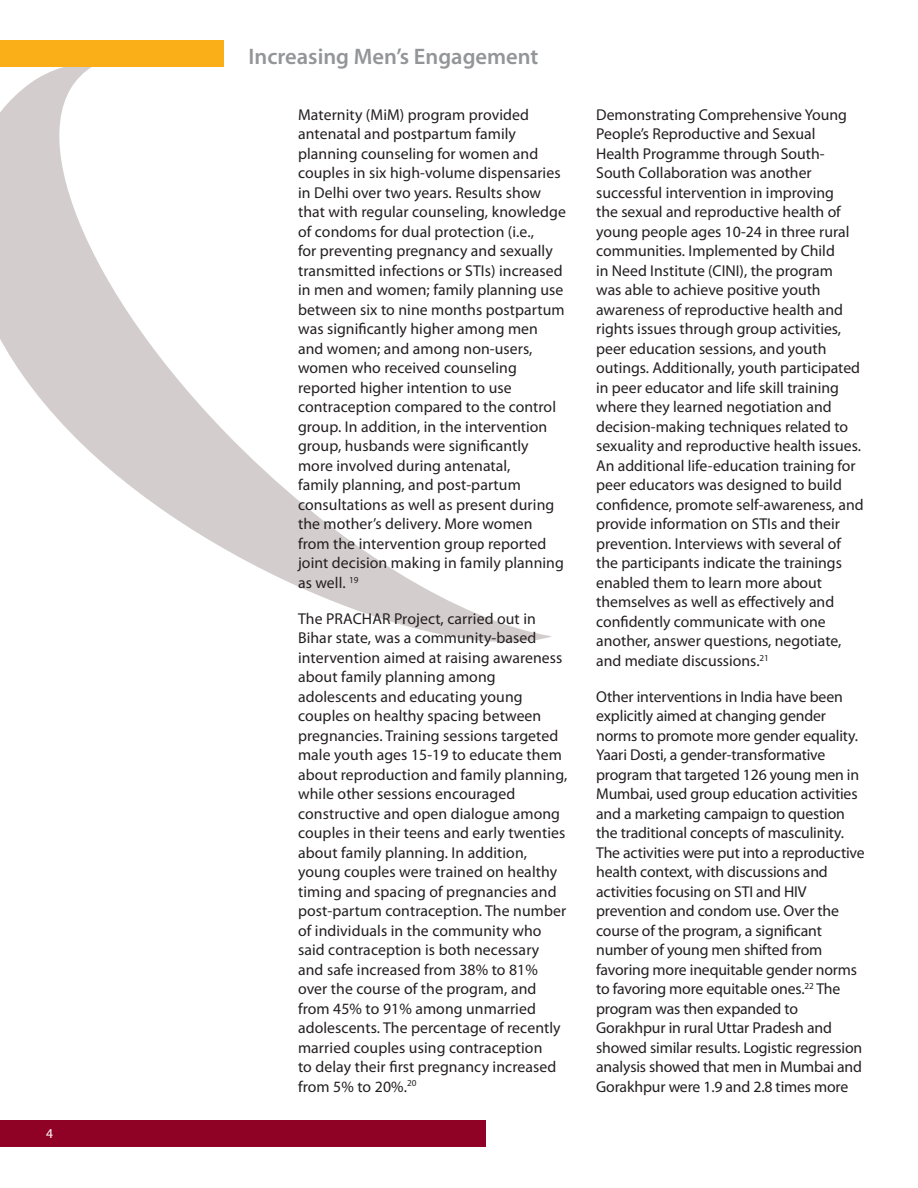
<style>
.page{position:relative;width:918px;height:1188px;background:#fff}
.page>*{position:absolute;margin:0;border:0;box-sizing:border-box;transform-origin:0 0}
.head_-_main_secondar{font:600 22.5px "Myriad Pro";color:#939598}
.body{font:15.75px/19.5px "Myriad Pro";color:#231f20}
.bullet{font:13.5px "Myriad Pro";color:#fff}
</style>
<div class="page">
<svg style="left:0;top:67px;width:552px;height:575px"></svg>
<div style="left:0;top:40px;width:224px;height:27px;background:#faaf18"></div>
<div style="left:0;top:1120px;width:486px;height:27px;background:#900126"></div>
<p class="bullet" style="left:46px;top:1125px;width:8px">4</p>
<p class="head_-_main_secondar" style="left:248px;top:42px;width:292px">Increasing Men’s Engagement</p>
<p class="body" style="left:298px;top:105px;width:269px">Maternity (MiM) program provided antenatal and postpartum family planning counseling for women and couples in six high-volume dispensaries in Delhi over two years. Results show that with regular counseling, knowledge of condoms for dual protection (i.e.,<br>for preventing pregnancy and sexually transmitted infections or STIs) increased in men and women; family planning use between six to nine months postpartum was significantly higher among men and women; and among non-users, women who received counseling reported higher intention to use contraception compared to the control group. In addition, in the intervention group, husbands were significantly more involved during antenatal,<br>family planning, and post-partum consultations as well as present during the mother’s delivery. More women from the intervention group reported joint decision making in family planning as well. <sup>19</sup></p>
<p class="body" style="left:298px;top:608px;width:271px">The PRACHAR Project, carried out in Bihar state, was a community-based intervention aimed at raising awareness about family planning among adolescents and educating young couples on healthy spacing between pregnancies. Training sessions targeted male youth ages 15-19 to educate them about reproduction and family planning, while other sessions encouraged constructive and open dialogue among couples in their teens and early twenties about family planning. In addition, young couples were trained on healthy timing and spacing of pregnancies and post-partum contraception. The number of individuals in the community who said contraception is both necessary and safe increased from 38% to 81% over the course of the program, and from 45% to 91% among unmarried adolescents. The percentage of recently married couples using contraception<br>to delay their first pregnancy increased from 5% to 20%.<sup>20</sup></p>
<p class="body" style="left:596px;top:105px;width:269px">Demonstrating Comprehensive Young People’s Reproductive and Sexual<br>Health Programme through South-South Collaboration was another successful intervention in improving<br>the sexual and reproductive health of young people ages 10-24 in three rural communities. Implemented by Child<br>in Need Institute (CINI), the program<br>was able to achieve positive youth awareness of reproductive health and rights issues through group activities, peer education sessions, and youth outings. Additionally, youth participated in peer educator and life skill training where they learned negotiation and decision-making techniques related to sexuality and reproductive health issues.<br>An additional life-education training for peer educators was designed to build confidence, promote self-awareness, and provide information on STIs and their prevention. Interviews with several of the participants indicate the trainings enabled them to learn more about themselves as well as effectively and confidently communicate with one another, answer questions, negotiate, and mediate discussions.<sup>21</sup></p>
<p class="body" style="left:596px;top:686px;width:270px">Other interventions in India have been explicitly aimed at changing gender norms to promote more gender equality.<br>Yaari Dosti, a gender-transformative program that targeted 126 young men in Mumbai, used group education activities and a marketing campaign to question the traditional concepts of masculinity.<br>The activities were put into a reproductive health context, with discussions and activities focusing on STI and HIV prevention and condom use. Over the course of the program, a significant number of young men shifted from favoring more inequitable gender norms to favoring more equitable ones.<sup>22</sup> The program was then expanded to Gorakhpur in rural Uttar Pradesh and showed similar results. Logistic regression analysis showed that men in Mumbai and Gorakhpur were 1.9 and 2.8 times more</p>
</div>
